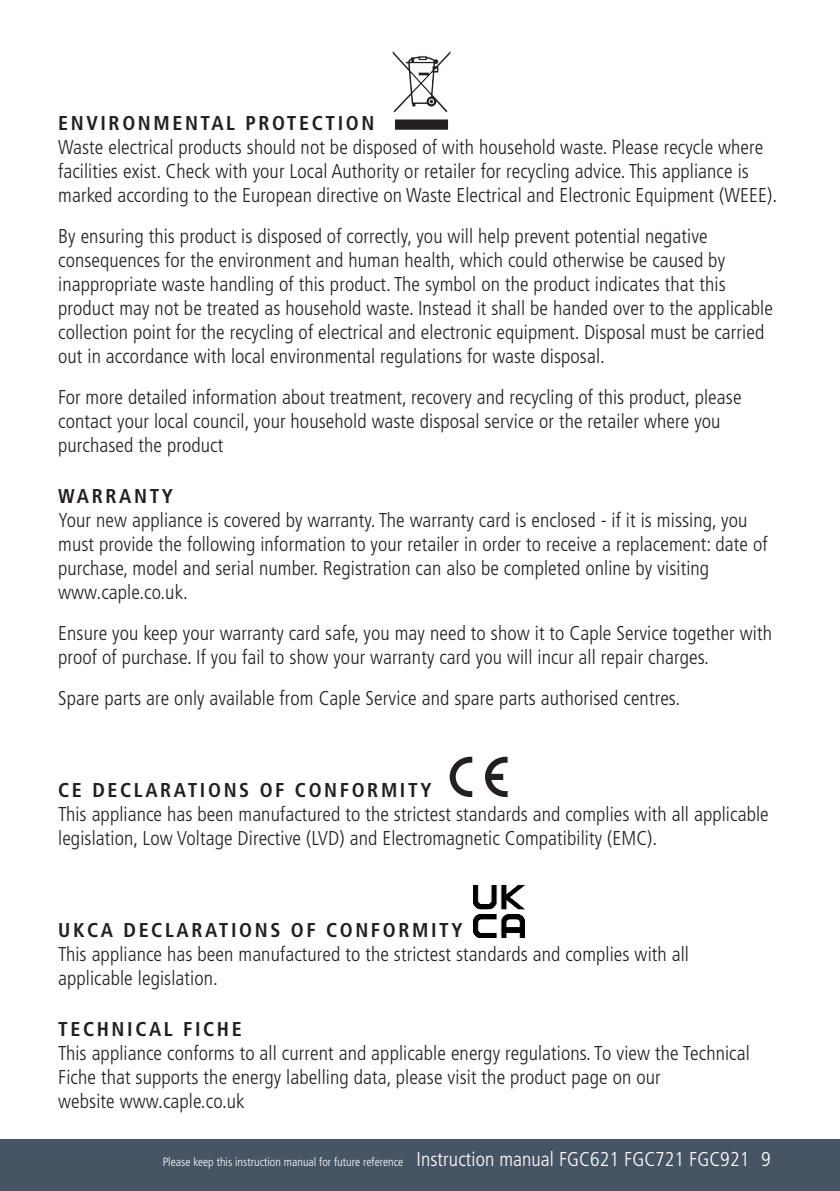
<style>
.page{position:relative;width:840px;height:1191px;background:#fff}
.page>*{position:absolute;margin:0;border:0;box-sizing:border-box;transform-origin:0 0}
.t1{font:300 condensed 20px/24px "Frutiger";letter-spacing:.005em;color:#231f20}
.t2{font:700 condensed 20px "Frutiger";letter-spacing:.13em;color:#231f20}
.t3{font:300 condensed 12px "Frutiger";color:#fff}
.s1{font-size:20px}
</style>
<div class="page">
<div style="left:0;top:1139px;width:839px;height:52px;background:#475464"></div>
<svg style="left:392px;top:51px;width:58px;height:61px"></svg>
<div style="left:395px;top:120px;width:52px;height:9px;background:#231f20"></div>
<div style="left:395px;top:119px;width:53px;height:11px;border:2px solid #231f20"></div>
<svg style="left:449px;top:756px;width:23px;height:41px"></svg>
<svg style="left:485px;top:756px;width:22px;height:41px"></svg>
<img style="left:473px;top:886px;width:51px;height:51px">
<p class="t2" style="left:58px;top:115px;width:317px">ENVIRONMENTAL PROTECTION</p>
<p class="t1" style="left:58px;top:137px;width:720px">Waste electrical products should not be disposed of with household waste. Please recycle where facilities exist. Check with your Local Authority or retailer for recycling advice. This appliance is marked according to the European directive on Waste Electrical and Electronic Equipment (WEEE).</p>
<p class="t1" style="left:58px;top:226px;width:715px">By ensuring this product is disposed of correctly, you will help prevent potential negative consequences for the environment and human health, which could otherwise be caused by inappropriate waste handling of this product. The symbol on the product indicates that this product may not be treated as household waste. Instead it shall be handed over to the applicable collection point for the recycling of electrical and electronic equipment. Disposal must be carried out in accordance with local environmental regulations for waste disposal.</p>
<p class="t1" style="left:58px;top:387px;width:684px">For more detailed information about treatment, recovery and recycling of this product, please contact your local council, your household waste disposal service or the retailer where you purchased the product</p>
<p class="t2" style="left:58px;top:488px;width:116px">WARRANTY</p>
<p class="t1" style="left:58px;top:510px;width:710px">Your new appliance is covered by warranty. The warranty card is enclosed - if it is missing, you must provide the following information to your retailer in order to receive a replacement: date of purchase, model and serial number. Registration can also be completed online by visiting www.caple.co.uk.</p>
<p class="t1" style="left:58px;top:623px;width:715px">Ensure you keep your warranty card safe, you may need to show it to Caple Service together with proof of purchase. If you fail to show your warranty card you will incur all repair charges.</p>
<p class="t1" style="left:58px;top:688px;width:623px">Spare parts are only available from Caple Service and spare parts authorised centres.</p>
<p class="t2" style="left:58px;top:782px;width:374px">CE DECLARATIONS OF CONFORMITY</p>
<p class="t1" style="left:58px;top:804px;width:711px">This appliance has been manufactured to the strictest standards and complies with all applicable legislation, Low Voltage Directive (LVD) and Electromagnetic Compatibility (EMC).</p>
<p class="t2" style="left:58px;top:922px;width:406px">UKCA DECLARATIONS OF CONFORMITY</p>
<p class="t1" style="left:58px;top:944px;width:632px">This appliance has been manufactured to the strictest standards and complies with all applicable legislation.</p>
<p class="t2" style="left:58px;top:1021px;width:185px">TECHNICAL FICHE</p>
<p class="t1" style="left:58px;top:1043px;width:692px">This appliance conforms to all current and applicable energy regulations. To view the Technical<br>Fiche that supports the energy labelling data, please visit the product page on our<br>website www.caple.co.uk</p>
<p class="t3" style="left:163px;top:1156px;width:609px">Please keep this instruction manual for future reference <span class="s1">Instruction manual FGC621 FGC721 FGC921 9</span></p>
</div>
